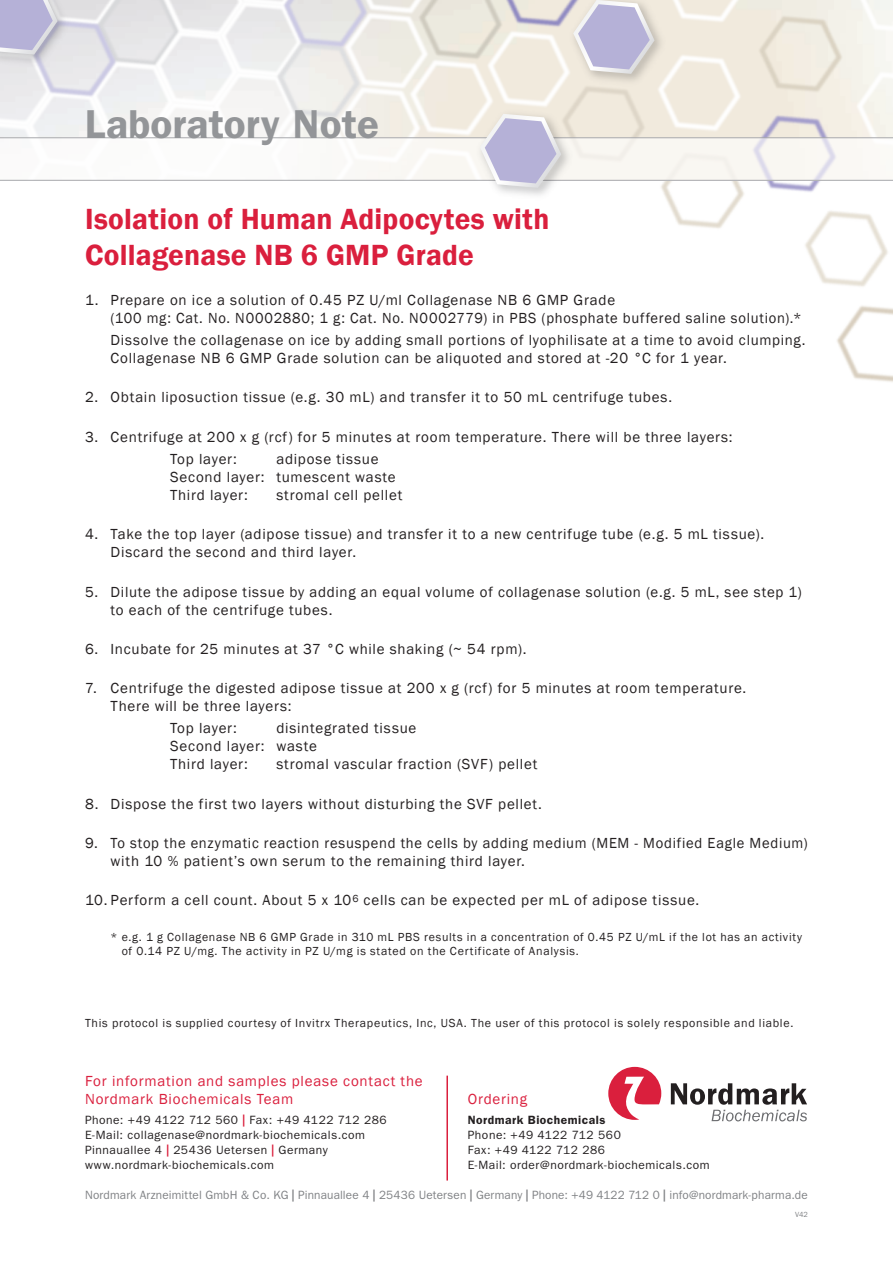
<style>
.page{position:relative;width:893px;height:1263px;background:#fff}
.page>*{position:absolute;margin:0;border:0;box-sizing:border-box;transform-origin:0 0}
.t1{font:40.5px "Franklin Gothic LT Pro Dm";letter-spacing:.005em;color:#939598}
.t2{font:600 30px/36px "Franklin Gothic";letter-spacing:.01em;color:#da1f3d}
.t3{font:15px/18px "Franklin Gothic";letter-spacing:.05em;color:#231f20}
.t4{font:15px/18px "Franklin Gothic";letter-spacing:.05em;color:#da1f3d}
.t5{font:12px/14.4px "Franklin Gothic";letter-spacing:.06em;color:#231f20}
.t6{font:12px/15px "Franklin Gothic LT Pro";letter-spacing:.045em;color:#231f20}
.t7{font:12px "Franklin Gothic LT Pro";letter-spacing:.015em;color:#808285}
.t8{font:12px "Franklin Gothic LT Pro Dm";letter-spacing:.045em;color:#231f20}
.t9{font:7.5px "Franklin Gothic LT Pro";color:#808285}
.s1{font-family:"Helvetica Neue LTW1 G";font-weight:700;color:#da1f3d}
.s2{font-family:"Helvetica Neue LTW1 G";font-weight:700}
</style>
<div class="page">
<img style="left:555px;top:80px;width:49px;height:57px">
<img style="left:604px;top:2px;width:190px;height:135px">
<img style="left:803px;top:18px;width:90px;height:119px">
<img style="left:805px;top:245px;width:83px;height:8px">
<img style="left:808px;top:253px;width:85px;height:129px">
<img style="left:170px;top:0;width:122px;height:137px">
<img style="left:356px;top:101px;width:115px;height:36px">
<img style="left:365px;top:0;width:190px;height:112px">
<img style="left:608px;top:99px;width:91px;height:128px">
<img style="left:0;top:0;width:170px;height:137px">
<img style="left:447px;top:0;width:117px;height:80px">
<img style="left:699px;top:62px;width:190px;height:183px">
<img style="left:230px;top:0;width:190px;height:101px">
<img style="left:564px;top:0;width:106px;height:90px">
<svg style="left:573px;top:0;width:82px;height:74px;background:#cbc7d9"></svg>
<img style="left:0;top:0;width:73px;height:70px">
<svg style="left:0;top:0;width:58px;height:55px;background:#bfbcd8"></svg>
<div style="left:0;top:138px;width:893px;height:42px;background:#faf9f6"></div>
<hr style="left:0;top:137px;width:893px;height:1px;background:#a8a9ad">
<hr style="left:0;top:180px;width:893px;height:1px;background:#a8a9ad">
<img style="left:471px;top:105px;width:106px;height:90px">
<svg style="left:480px;top:114px;width:81px;height:74px"></svg>
<svg style="left:608px;top:1067px;width:53px;height:53px"></svg>
<svg style="left:671px;top:1083px;width:136px;height:38px"></svg>
<hr style="left:446px;top:1075px;width:2px;height:105px;background:#da1f3d">
<h1 class="t1" style="left:85px;top:100px;width:295px">Laboratory Note</h1>
<h2 class="t2" style="left:85px;top:201px;width:466px">Isolation of Human Adipocytes with<br>Collagenase NB 6 GMP Grade</h2>
<p class="t3" style="left:111px;top:291px;width:693px;text-indent:-26px">1. Prepare on ice a solution of 0.45 PZ U/ml Collagenase NB 6 GMP Grade<br>(100 mg: Cat. No. N0002880; 1 g: Cat. No. N0002779) in PBS (phosphate buffered saline solution).*</p>
<p class="t3" style="left:111px;top:332px;width:696px">Dissolve the collagenase on ice by adding small portions of lyophilisate at a time to avoid clumping.<br>Collagenase NB 6 GMP Grade solution can be aliquoted and stored at -20 °C for 1 year.</p>
<p class="t3" style="left:85px;top:389px;width:589px">2. Obtain liposuction tissue (e.g. 30 mL) and transfer it to 50 mL centrifuge tubes.</p>
<p class="t3" style="left:170px;top:426px;width:564px;line-height:22.2px;text-indent:-85px">3. Centrifuge at 200 x g (rcf) for 5 minutes at room temperature. There will be three layers:<br>Top layer:</p>
<p class="t3" style="left:170px;top:450px;width:227px;text-indent:106px">adipose tissue<br>Second layer: tumescent waste<br>Third layer:</p>
<p class="t3" style="left:276px;top:486px;width:128px">stromal cell pellet</p>
<p class="t3" style="left:111px;top:526px;width:655px;text-indent:-26px">4. Take the top layer (adipose tissue) and transfer it to a new centrifuge tube (e.g. 5 mL tissue).<br>Discard the second and third layer.</p>
<p class="t3" style="left:111px;top:583px;width:693px;text-indent:-25px">5. Dilute the adipose tissue by adding an equal volume of collagenase solution (e.g. 5 mL, see step 1) to each of the centrifuge tubes.</p>
<p class="t3" style="left:85px;top:640px;width:443px">6. Incubate for 25 minutes at 37 °C while shaking (~ 54 rpm).</p>
<p class="t3" style="left:111px;top:679px;width:637px;text-indent:-26px">7. Centrifuge the digested adipose tissue at 200 x g (rcf) for 5 minutes at room temperature.<br>There will be three layers:</p>
<p class="t3" style="left:170px;top:720px;width:68px">Top layer:</p>
<p class="t3" style="left:170px;top:720px;width:248px;text-indent:106px">disintegrated tissue<br>Second layer: waste<br>Third layer:</p>
<p class="t3" style="left:276px;top:756px;width:262px">stromal vascular fraction (SVF) pellet</p>
<p class="t3" style="left:85px;top:795px;width:458px">8. Dispose the first two layers without disturbing the SVF pellet.</p>
<p class="t3" style="left:111px;top:834px;width:699px;text-indent:-26px">9. To stop the enzymatic reaction resuspend the cells by adding medium (MEM - Modified Eagle Medium) with 10 % patient’s own serum to the remaining third layer.</p>
<p class="t3" style="left:85px;top:891px;width:616px">10. Perform a cell count. About 5 x 10<sup>6</sup> cells can be expected per mL of adipose tissue.</p>
<p class="t5" style="left:122px;top:930px;width:682px;text-indent:-11px">* e.g. 1 g Collagenase NB 6 GMP Grade in 310 mL PBS results in a concentration of 0.45 PZ U/mL if the lot has an activity of 0.14 PZ U/mg. The activity in PZ U/mg is stated on the Certificate of Analysis.</p>
<p class="t5" style="left:85px;top:1015px;width:710px">This protocol is supplied courtesy of Invitrx Therapeutics, Inc, USA. The user of this protocol is solely responsible and liable.</p>
<p class="t4" style="left:85px;top:1072px;width:339px">For information and samples please contact the<br>Nordmark Biochemicals Team</p>
<p class="t6" style="left:85px;top:1113px;width:303px">Phone: +49 4122 712 560 <span class="s1">|</span> Fax: +49 4122 712 286<br>E-Mail: collagenase@nordmark-biochemicals.com Pinnauallee 4 <span class="s1">|</span> 25436 Uetersen <span class="s1">|</span> Germany www.nordmark-biochemicals.com</p>
<p class="t4" style="left:468px;top:1091px;width:61px">Ordering</p>
<p class="t8" style="left:468px;top:1113px;width:139px">Nordmark Biochemicals</p>
<p class="t6" style="left:468px;top:1128px;width:243px">Phone: +49 4122 712 560<br>Fax: +49 4122 712 286<br>E-Mail: order@nordmark-biochemicals.com</p>
<p class="t7" style="left:85px;top:1188px;width:724px">Nordmark Arzneimittel GmbH &amp; Co. KG <span class="s2">|</span> Pinnauallee 4 <span class="s2">|</span> 25436 Uetersen <span class="s2">|</span> Germany <span class="s2">|</span> Phone: +49 4122 712 0 <span class="s2">|</span> info@nordmark-pharma.de</p>
<p class="t9" style="left:795px;top:1210px;width:14px">V42</p>
</div>
